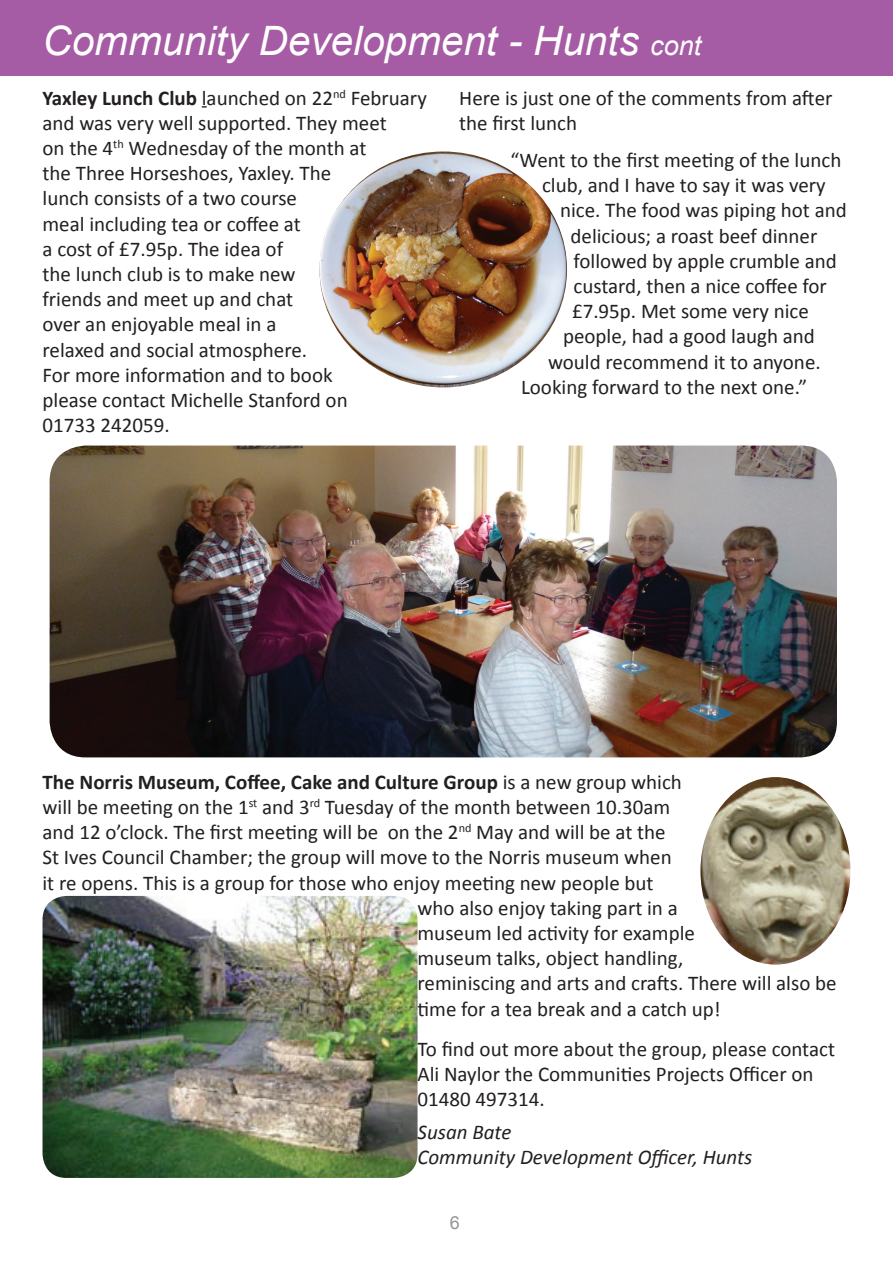
<style>
.page{position:relative;width:893px;height:1263px;background:#fff}
.page>*{position:absolute;margin:0;border:0;box-sizing:border-box;transform-origin:0 0}
.t1{font:italic 40.5px "Arial";color:#fff}
.t2{font:21px/25.2px "Calibri";color:#231f20}
.t3{font:700 21px "Calibri";color:#231f20}
.t4{font:italic 21px/25.2px "Calibri";color:#231f20}
.t5{font:18px "Arial";color:#939598}
.s1{font-size:27px}
.s2{font-weight:700}
.s3{font-weight:400}
</style>
<div class="page">
<div style="left:0;top:0;width:893px;height:75px;background:#a65ca5"></div>
<img style="left:320px;top:152px;width:247px;height:235px">
<img style="left:50px;top:446px;width:787px;height:311px">
<img style="left:43px;top:896px;width:375px;height:282px">
<img style="left:700px;top:777px;width:150px;height:188px">
<h1 class="t1" style="left:43px;top:15px;width:660px">Community Development - Hunts <span class="s1">cont</span></h1>
<p class="t2" style="left:43px;top:85px;width:386px"><span class="s2">Yaxley Lunch Club</span> launched on 22<sup>nd</sup> February and was very well supported. They meet<br>on the 4<sup>th</sup> Wednesday of the month at<br>the Three Horseshoes, Yaxley. The<br>lunch consists of a two course<br>meal including tea or coffee at<br>a cost of £7.95p. The idea of<br>the lunch club is to make new<br>friends and meet up and chat<br>over an enjoyable meal in a<br>relaxed and social atmosphere.<br>For more information and to book<br>please contact Michelle Stanford on<br>01733 242059.</p>
<p class="t2" style="left:459px;top:85px;width:375px">Here is just one of the comments from after the first lunch</p>
<p class="t2" style="left:511px;top:147px;width:332px">“Went to the first meeting of the lunch</p>
<p class="t2" style="left:542px;top:173px;width:285px">club, and I have to say it was very</p>
<p class="t2" style="left:560px;top:198px;width:288px">nice. The food was piping hot and</p>
<p class="t2" style="left:571px;top:223px;width:248px">delicious; a roast beef dinner</p>
<p class="t2" style="left:574px;top:248px;width:265px">followed by apple crumble and</p>
<p class="t2" style="left:574px;top:273px;width:255px">custard, then a nice coffee for</p>
<p class="t2" style="left:572px;top:299px;width:238px">£7.95p. Met some very nice</p>
<p class="t2" style="left:563px;top:324px;width:253px">people, had a good laugh and</p>
<p class="t2" style="left:548px;top:349px;width:274px">would recommend it to anyone.</p>
<p class="t2" style="left:521px;top:374px;width:288px">Looking forward to the next one.”</p>
<p class="t3" style="left:43px;top:768px;width:641px">The Norris Museum, Coffee, Cake and Culture Group <span class="s3">is a new group which</span></p>
<p class="t2" style="left:43px;top:794px;width:629px">will be meeting on the 1<sup>st</sup> and 3<sup>rd</sup> Tuesday of the month between 10.30am</p>
<p class="t2" style="left:43px;top:820px;width:625px">and 12 o’clock. The first meeting will be on the 2<sup>nd</sup> May and will be at the</p>
<p class="t2" style="left:43px;top:845px;width:631px">St Ives Council Chamber; the group will move to the Norris museum when</p>
<p class="t2" style="left:43px;top:870px;width:613px">it re opens. This is a group for those who enjoy meeting new people but</p>
<p class="t2" style="left:418px;top:895px;width:262px">who also enjoy taking part in a</p>
<p class="t2" style="left:418px;top:920px;width:279px">museum led activity for example</p>
<p class="t2" style="left:418px;top:946px;width:267px">museum talks, object handling,</p>
<p class="t2" style="left:418px;top:971px;width:421px">reminiscing and arts and crafts. There will also be</p>
<p class="t2" style="left:418px;top:996px;width:305px">time for a tea break and a catch up!</p>
<p class="t2" style="left:418px;top:1036px;width:419px">To find out more about the group, please contact<br>Ali Naylor the Communities Projects Officer on<br>01480 497314.</p>
<p class="t4" style="left:418px;top:1118px;width:336px">Susan Bate<br>Community Development Officer, Hunts</p>
<p class="t5" style="left:450px;top:1211px;width:12px">6</p>
</div>
